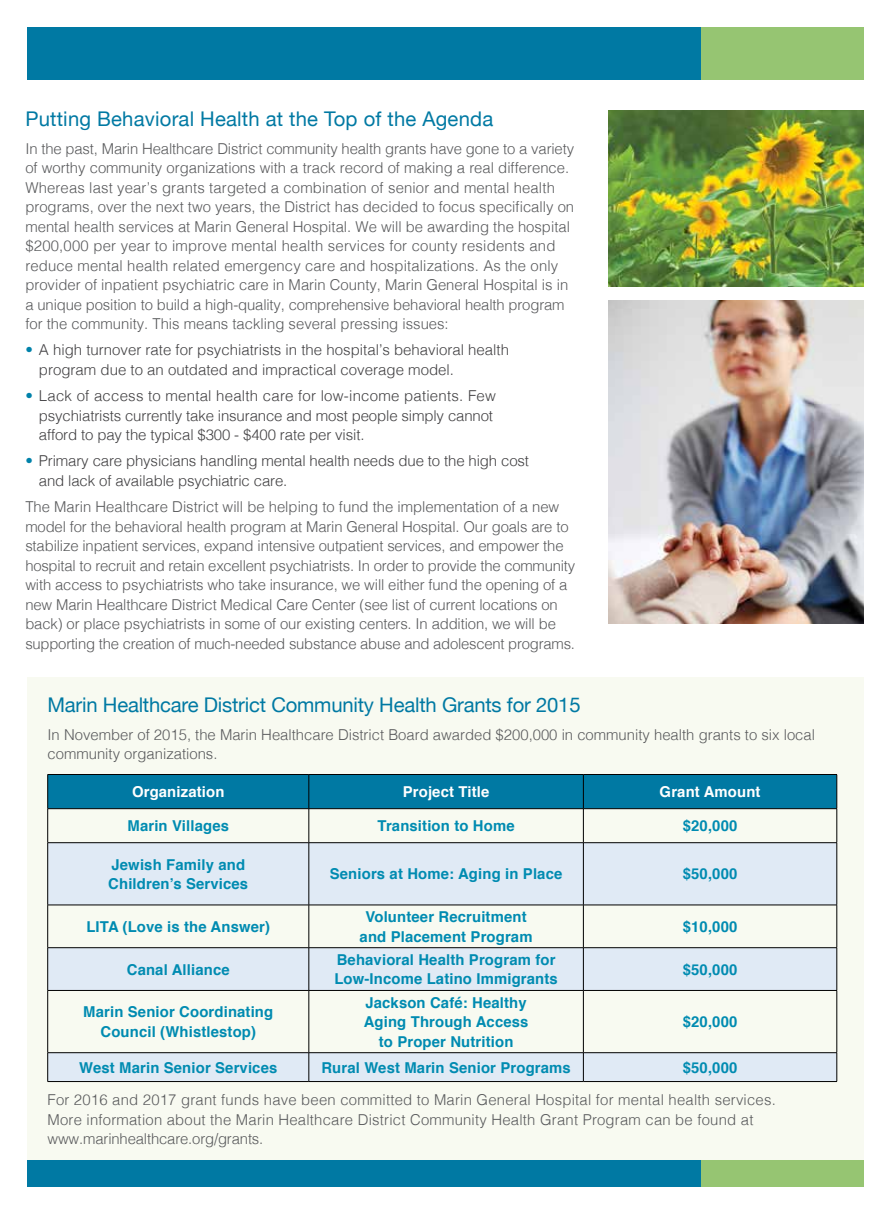
<style>
.page{position:relative;width:891px;height:1215px;background:#fff}
.page>*{position:absolute;margin:0;border:0;box-sizing:border-box;transform-origin:0 0}
.t1{font:20.25px "Helvetica Neue";letter-spacing:-.01em;color:#0079a3}
.t2{font:20.25px "Helvetica Neue";letter-spacing:.01em;color:#0079a3}
.t3{font:300 15px/19.5px "Helvetica";color:#58595b}
.t4{font:700 15px/19.5px "Helvetica";letter-spacing:.01em;color:#008bb1;text-align:center}
.t5{font:300 15px/19.5px "Helvetica";letter-spacing:-.01em;color:#414042}
.t6{font:700 15px "Helvetica";letter-spacing:.01em;color:#fff}
.s1{color:#0082aa}
</style>
<div class="page">
<div style="left:27px;top:27px;width:674px;height:53px;background:#0079a3"></div>
<div style="left:701px;top:27px;width:163px;height:53px;background:#96c572"></div>
<div style="left:27px;top:1158px;width:674px;height:29px;background:#0079a3"></div>
<div style="left:701px;top:1158px;width:163px;height:29px;background:#96c572"></div>
<img style="left:608px;top:111px;width:256px;height:176px">
<img style="left:608px;top:300px;width:256px;height:324px">
<div style="left:27px;top:677px;width:837px;height:482px;background:#f8faf1"></div>
<div style="left:48px;top:775px;width:789px;height:33px;background:#0079a3"></div>
<svg style="left:48px;top:843px;width:789px;height:238px;fill:#e0eaf5"></svg>
<hr style="left:48px;top:774px;width:261px;height:1px;background:#000">
<hr style="left:47px;top:775px;width:1px;height:33px;background:#000">
<hr style="left:309px;top:774px;width:274px;height:1px;background:#000">
<hr style="left:309px;top:775px;width:1px;height:33px;background:#000">
<hr style="left:583px;top:774px;width:254px;height:1px;background:#000">
<hr style="left:583px;top:775px;width:1px;height:33px;background:#000">
<hr style="left:837px;top:775px;width:1px;height:33px;background:#000">
<hr style="left:48px;top:808px;width:261px;height:1px;background:#000">
<hr style="left:47px;top:809px;width:1px;height:34px;background:#000">
<hr style="left:309px;top:808px;width:274px;height:1px;background:#000">
<hr style="left:309px;top:809px;width:1px;height:34px;background:#000">
<hr style="left:583px;top:808px;width:254px;height:1px;background:#000">
<hr style="left:583px;top:809px;width:1px;height:34px;background:#000">
<hr style="left:837px;top:809px;width:1px;height:34px;background:#000">
<hr style="left:48px;top:842px;width:261px;height:1px;background:#000">
<hr style="left:47px;top:843px;width:1px;height:62px;background:#000">
<hr style="left:309px;top:842px;width:274px;height:1px;background:#000">
<hr style="left:309px;top:843px;width:1px;height:62px;background:#000">
<hr style="left:583px;top:842px;width:254px;height:1px;background:#000">
<hr style="left:583px;top:843px;width:1px;height:62px;background:#000">
<hr style="left:837px;top:843px;width:1px;height:62px;background:#000">
<hr style="left:48px;top:905px;width:261px;height:1px;background:#000">
<hr style="left:47px;top:905px;width:1px;height:43px;background:#000">
<hr style="left:309px;top:905px;width:274px;height:1px;background:#000">
<hr style="left:309px;top:905px;width:1px;height:43px;background:#000">
<hr style="left:583px;top:905px;width:254px;height:1px;background:#000">
<hr style="left:583px;top:905px;width:1px;height:43px;background:#000">
<hr style="left:837px;top:905px;width:1px;height:43px;background:#000">
<hr style="left:48px;top:947px;width:261px;height:1px;background:#000">
<hr style="left:47px;top:948px;width:1px;height:42px;background:#000">
<hr style="left:309px;top:947px;width:274px;height:1px;background:#000">
<hr style="left:309px;top:948px;width:1px;height:42px;background:#000">
<hr style="left:583px;top:947px;width:254px;height:1px;background:#000">
<hr style="left:583px;top:948px;width:1px;height:42px;background:#000">
<hr style="left:837px;top:948px;width:1px;height:42px;background:#000">
<hr style="left:48px;top:990px;width:261px;height:1px;background:#000">
<hr style="left:47px;top:991px;width:1px;height:62px;background:#000">
<hr style="left:309px;top:990px;width:274px;height:1px;background:#000">
<hr style="left:309px;top:991px;width:1px;height:62px;background:#000">
<hr style="left:583px;top:990px;width:254px;height:1px;background:#000">
<hr style="left:583px;top:991px;width:1px;height:62px;background:#000">
<hr style="left:837px;top:991px;width:1px;height:62px;background:#000">
<hr style="left:48px;top:1052px;width:261px;height:1px;background:#000">
<svg style="left:47px;top:1053px;width:1px;height:28px"></svg>
<hr style="left:309px;top:1052px;width:274px;height:1px;background:#000">
<svg style="left:309px;top:1053px;width:1px;height:28px"></svg>
<hr style="left:583px;top:1052px;width:254px;height:1px;background:#000">
<svg style="left:583px;top:1053px;width:1px;height:28px"></svg>
<svg style="left:837px;top:1053px;width:1px;height:28px"></svg>
<hr style="left:48px;top:1081px;width:261px;height:1px;background:#000">
<hr style="left:309px;top:1081px;width:274px;height:1px;background:#000">
<hr style="left:583px;top:1081px;width:254px;height:1px;background:#000">
<h1 class="t2" style="left:25px;top:106px;width:469px">Putting Behavioral Health at the Top of the Agenda</h1>
<p class="t3" style="left:25px;top:138px;width:550px">In the past, Marin Healthcare District community health grants have gone to a variety of worthy community organizations with a track record of making a real difference.<br>Whereas last year’s grants targeted a combination of senior and mental health programs, over the next two years, the District has decided to focus specifically on mental health services at Marin General Hospital. We will be awarding the hospital $200,000 per year to improve mental health services for county residents and reduce mental health related emergency care and hospitalizations. As the only provider of inpatient psychiatric care in Marin County, Marin General Hospital is in a unique position to build a high-quality, comprehensive behavioral health program for the community. This means tackling several pressing issues:</p>
<p class="t5" style="left:39px;top:339px;width:472px;text-indent:-14px"><span class="s1">•</span> A high turnover rate for psychiatrists in the hospital’s behavioral health program due to an outdated and impractical coverage model.</p>
<p class="t5" style="left:39px;top:385px;width:459px;text-indent:-13px"><span class="s1">•</span> Lack of access to mental health care for low-income patients. Few psychiatrists currently take insurance and most people simply cannot afford to pay the typical $300 - $400 rate per visit.</p>
<p class="t5" style="left:39px;top:450px;width:492px;text-indent:-13px"><span class="s1">•</span> Primary care physicians handling mental health needs due to the high cost and lack of available psychiatric care.</p>
<p class="t3" style="left:25px;top:496px;width:551px">The Marin Healthcare District will be helping to fund the implementation of a new model for the behavioral health program at Marin General Hospital. Our goals are to stabilize inpatient services, expand intensive outpatient services, and empower the hospital to recruit and retain excellent psychiatrists. In order to provide the community with access to psychiatrists who take insurance, we will either fund the opening of a new Marin Healthcare District Medical Care Center (see list of current locations on back) or place psychiatrists in some of our existing centers. In addition, we will be supporting the creation of much-needed substance abuse and adolescent programs.</p>
<h1 class="t1" style="left:48px;top:692px;width:535px">Marin Healthcare District Community Health Grants for 2015</h1>
<p class="t3" style="left:48px;top:723px;width:769px">In November of 2015, the Marin Healthcare District Board awarded $200,000 in community health grants to six local community organizations.</p>
<p class="t6" style="left:132px;top:780px;width:94px">Organization</p>
<p class="t6" style="left:403px;top:780px;width:88px">Project Title</p>
<p class="t6" style="left:660px;top:780px;width:102px">Grant Amount</p>
<p class="t4" style="left:128px;top:816px;width:103px">Marin Villages</p>
<p class="t4" style="left:378px;top:816px;width:139px">Transition to Home</p>
<p class="t4" style="left:683px;top:816px;width:56px">$20,000</p>
<p class="t4" style="left:108px;top:855px;width:141px;text-align:left">Jewish Family and<br>Children’s Services</p>
<p class="t4" style="left:330px;top:865px;width:234px">Seniors at Home: Aging in Place</p>
<p class="t4" style="left:683px;top:865px;width:56px">$50,000</p>
<p class="t4" style="left:86px;top:917px;width:185px">LITA (Love is the Answer)</p>
<p class="t4" style="left:360px;top:907px;width:174px">Volunteer Recruitment and Placement Program</p>
<p class="t4" style="left:683px;top:917px;width:56px">$10,000</p>
<p class="t4" style="left:127px;top:960px;width:104px">Canal Alliance</p>
<p class="t4" style="left:334px;top:950px;width:225px;text-align:left">Behavioral Health Program for<br>Low-Income Latino Immigrants</p>
<p class="t4" style="left:683px;top:960px;width:56px">$50,000</p>
<p class="t4" style="left:83px;top:1003px;width:192px">Marin Senior Coordinating<br>Council (Whistlestop)</p>
<p class="t4" style="left:364px;top:993px;width:166px">Jackson Café: Healthy<br>Aging Through Access to Proper Nutrition</p>
<p class="t4" style="left:683px;top:1012px;width:56px">$20,000</p>
<p class="t4" style="left:79px;top:1058px;width:200px">West Marin Senior Services</p>
<p class="t4" style="left:321px;top:1058px;width:251px">Rural West Marin Senior Programs</p>
<p class="t4" style="left:683px;top:1058px;width:56px">$50,000</p>
<p class="t3" style="left:48px;top:1089px;width:730px">For 2016 and 2017 grant funds have been committed to Marin General Hospital for mental health services.<br>More information about the Marin Healthcare District Community Health Grant Program can be found at www.marinhealthcare.org/grants.</p>
</div>
